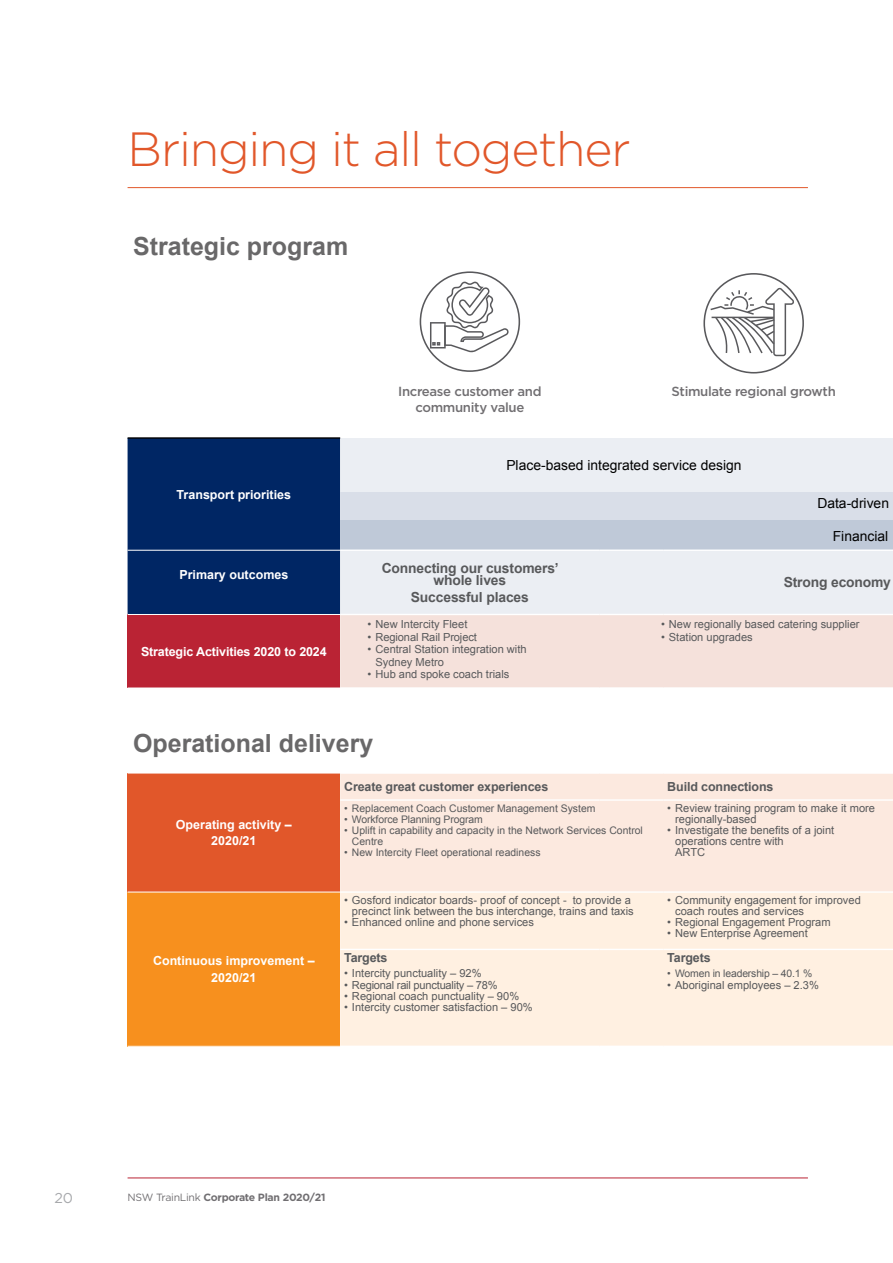
<style>
.page{position:relative;width:893px;height:1263px;background:#fff}
.page>*{position:absolute;margin:0;border:0;box-sizing:border-box;transform-origin:0 0}
.Heading_1{font:300 48px "Gotham";letter-spacing:-.025em;color:#e1572a}
.t1{font:700 24.9px "Arial";color:#696869}
.t2{font:14.25px "Gotham";color:#a7a9ac}
.t3{font:700 13.8px/12.5px "Arial";letter-spacing:-.01em;color:#58595b;text-align:center}
.t4{font:13.8px "Arial";color:#000}
.t5{font:500 13.2px/16.6px "Gotham";letter-spacing:-.025em;color:#716f72;text-align:center}
.t6{font:700 12.45px/16.6px "Arial";color:#fff;text-align:center}
.t7{font:700 12.45px "Arial";letter-spacing:-.01em;color:#58595b}
.t8{font:11.1px/11.1px "Arial";color:#58595b}
.t9{font:11.1px "Arial";letter-spacing:-.02em;color:#58595b}
.t10{font:700 10.5px "Gotham";letter-spacing:-.025em;color:#716f72}
.t11{font:10.35px/11.1px "Arial";color:#58595b}
.s1{font-weight:400}
</style>
<div class="page">
<hr style="left:128px;top:1177px;width:680px;height:1px;background:#ba2334">
<hr style="left:128px;top:187px;width:680px;height:1px;background:#e1572a">
<svg style="left:128px;top:438px;width:765px;height:250px;background:#b5afbf"></svg>
<div style="left:128px;top:773px;width:212px;height:119px;background:#e1572a"></div>
<div style="left:340px;top:774px;width:553px;height:117px;background:#fce9df"></div>
<div style="left:128px;top:892px;width:212px;height:154px;background:#f7901e"></div>
<div style="left:340px;top:893px;width:553px;height:152px;background:#fff0e1"></div>
<hr style="left:128px;top:437px;width:212px;height:2px;background:#000">
<hr style="left:128px;top:550px;width:212px;height:1px;background:#fff">
<hr style="left:128px;top:614px;width:212px;height:1px;background:#fff">
<hr style="left:128px;top:773px;width:212px;height:1px;background:#fff">
<hr style="left:128px;top:892px;width:212px;height:1px;background:#fff">
<hr style="left:340px;top:549px;width:260px;height:2px;background:#fff">
<hr style="left:600px;top:549px;width:63px;height:2px;background:#fff">
<hr style="left:663px;top:549px;width:230px;height:2px;background:#fff">
<hr style="left:340px;top:614px;width:260px;height:1px;background:#fff">
<hr style="left:600px;top:614px;width:63px;height:1px;background:#fff">
<hr style="left:663px;top:614px;width:230px;height:1px;background:#fff">
<hr style="left:340px;top:687px;width:260px;height:2px;background:#fff">
<hr style="left:600px;top:687px;width:63px;height:2px;background:#fff">
<hr style="left:663px;top:687px;width:230px;height:2px;background:#fff">
<hr style="left:340px;top:799px;width:260px;height:2px;background:#fff">
<hr style="left:600px;top:799px;width:63px;height:2px;background:#fff">
<hr style="left:663px;top:799px;width:230px;height:2px;background:#fff">
<hr style="left:340px;top:949px;width:260px;height:1px;background:#fff">
<hr style="left:600px;top:949px;width:63px;height:1px;background:#fff">
<hr style="left:663px;top:949px;width:230px;height:1px;background:#fff">
<svg style="left:420px;top:271px;width:100px;height:101px"></svg>
<svg style="left:703px;top:273px;width:101px;height:100px"></svg>
<p class="Heading_1" style="left:128px;top:119px;width:504px">Bringing it all together</p>
<p class="t1" style="left:133px;top:230px;width:217px">Strategic program</p>
<p class="t6" style="left:177px;top:486px;width:116px">Transport priorities</p>
<p class="t5" style="left:398px;top:383px;width:145px">Increase customer and community value</p>
<p class="t5" style="left:672px;top:383px;width:166px">Stimulate regional growth</p>
<p class="t4" style="left:506px;top:456px;width:237px">Place-based integrated service design</p>
<p class="t4" style="left:817px;top:494px;width:73px">Data-driven</p>
<p class="t4" style="left:833px;top:527px;width:57px">Financial</p>
<p class="t6" style="left:179px;top:566px;width:110px">Primary outcomes</p>
<p class="t3" style="left:382px;top:562px;width:179px">Connecting our customers’ whole lives</p>
<p class="t3" style="left:411px;top:591px;width:120px">Successful places</p>
<p class="t6" style="left:141px;top:643px;width:187px">Strategic Activities 2020 to 2024</p>
<p class="t8" style="left:368px;top:619px;width:101px">• New Intercity Fleet</p>
<p class="t8" style="left:368px;top:631px;width:111px">• Regional Rail Project</p>
<p class="t8" style="left:375px;top:643px;width:153px;line-height:12.5px;text-indent:-8px">• Central Station integration with<br>Sydney Metro</p>
<p class="t8" style="left:368px;top:669px;width:143px">• Hub and spoke coach trials</p>
<p class="t1" style="left:133px;top:726px;width:242px">Operational delivery</p>
<p class="t3" style="left:784px;top:577px;width:109px">Strong economy</p>
<p class="t8" style="left:661px;top:619px;width:200px">• New regionally based catering supplier</p>
<p class="t8" style="left:661px;top:631px;width:93px">• Station upgrades</p>
<p class="t6" style="left:176px;top:816px;width:117px">Operating activity –<br>2020/21</p>
<p class="t6" style="left:153px;top:953px;width:163px">Continuous improvement –<br>2020/21</p>
<p class="t7" style="left:344px;top:778px;width:206px">Create great customer experiences</p>
<p class="t7" style="left:667px;top:778px;width:108px">Build connections</p>
<p class="t11" style="left:344px;top:802px;width:253px">• Replacement Coach Customer Management System</p>
<p class="t11" style="left:344px;top:813px;width:140px">• Workforce Planning Program</p>
<p class="t11" style="left:352px;top:825px;width:292px;text-indent:-8px">• Uplift in capability and capacity in the Network Services Control<br>Centre</p>
<p class="t11" style="left:344px;top:847px;width:198px">• New Intercity Fleet operational readiness</p>
<p class="t8" style="left:675px;top:803px;width:201px;text-indent:-8px">• Review training program to make it more regionally-based</p>
<p class="t8" style="left:675px;top:825px;width:161px;text-indent:-8px">• Investigate the benefits of a joint operations centre with<br>ARTC</p>
<p class="t8" style="left:344px;top:895px;width:291px;text-align:right">• Gosford indicator boards- proof of concept - to provide a precinct link between the bus interchange, trains and taxis</p>
<p class="t8" style="left:344px;top:917px;width:191px">• Enhanced online and phone services</p>
<p class="t7" style="left:344px;top:950px;width:45px">Targets</p>
<p class="t8" style="left:344px;top:968px;width:139px">• Intercity punctuality – 92%</p>
<p class="t9" style="left:344px;top:977px;width:155px">• Regional rail punctuality – 78%</p>
<p class="t8" style="left:344px;top:990px;width:177px">• Regional coach punctuality – 90%</p>
<p class="t8" style="left:344px;top:1001px;width:190px">• Intercity customer satisfaction – 90%</p>
<p class="t8" style="left:675px;top:895px;width:187px;text-indent:-8px">• Community engagement for improved coach routes and services</p>
<p class="t8" style="left:667px;top:917px;width:165px">• Regional Engagement Program</p>
<p class="t8" style="left:667px;top:928px;width:142px">• New Enterprise Agreement</p>
<p class="t7" style="left:667px;top:950px;width:45px">Targets</p>
<p class="t11" style="left:667px;top:968px;width:147px">• Women in leadership – 40.1 %</p>
<p class="t8" style="left:667px;top:979px;width:153px">• Aboriginal employees – 2.3%</p>
<p class="t2" style="left:54px;top:1188px;width:20px">20</p>
<p class="t10" style="left:128px;top:1190px;width:199px"><span class="s1">NSW TrainLink</span> Corporate Plan 2020/21</p>
</div>
